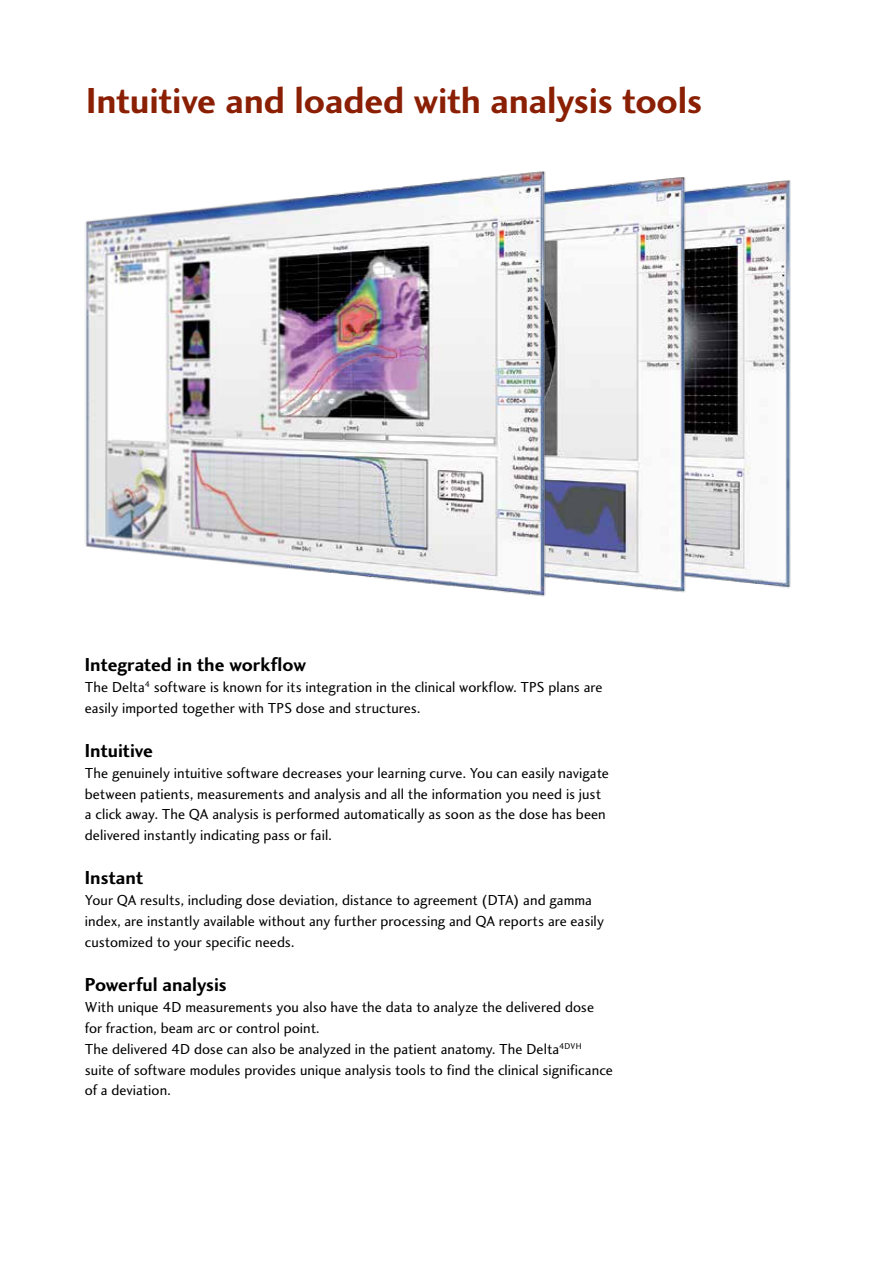
<style>
.page{position:relative;width:893px;height:1263px;background:#fff}
.page>*{position:absolute;margin:0;border:0;box-sizing:border-box;transform-origin:0 0}
.t1{font:37.5px "Charlotte Sans Bold Plain";letter-spacing:-.005em;color:#8a1f03}
.t2{font:19.5px "Charlotte Sans Bold Plain";color:#000}
.t3{font:15px/20.9px "Charlotte Sans Book Plain";letter-spacing:.005em;color:#000}
</style>
<div class="page">
<img style="left:696px;top:180px;width:95px;height:408px">
<img style="left:554px;top:177px;width:142px;height:416px">
<img style="left:85px;top:171px;width:469px;height:426px">
<h1 class="t1" style="left:86px;top:78px;width:617px">Intuitive and loaded with analysis tools</h1>
<h2 class="t2" style="left:85px;top:653px;width:223px">Integrated in the workflow</h2>
<p class="t3" style="left:85px;top:676px;width:519px">The Delta<sup>4</sup> software is known for its integration in the clinical workflow. TPS plans are easily imported together with TPS dose and structures.</p>
<h2 class="t2" style="left:85px;top:739px;width:70px">Intuitive</h2>
<p class="t3" style="left:85px;top:762px;width:526px">The genuinely intuitive software decreases your learning curve. You can easily navigate between patients, measurements and analysis and all the information you need is just a click away. The QA analysis is performed automatically as soon as the dose has been delivered instantly indicating pass or fail.</p>
<h2 class="t2" style="left:85px;top:866px;width:60px">Instant</h2>
<p class="t3" style="left:85px;top:890px;width:521px">Your QA results, including dose deviation, distance to agreement (DTA) and gamma index, are instantly available without any further processing and QA reports are easily customized to your specific needs.</p>
<h2 class="t2" style="left:85px;top:973px;width:143px">Powerful analysis</h2>
<p class="t3" style="left:85px;top:996px;width:529px">With unique 4D measurements you also have the data to analyze the delivered dose for fraction, beam arc or control point.<br>The delivered 4D dose can also be analyzed in the patient anatomy. The Delta<sup>4DVH </sup>suite of software modules provides unique analysis tools to find the clinical significance of a deviation.</p>
</div>
